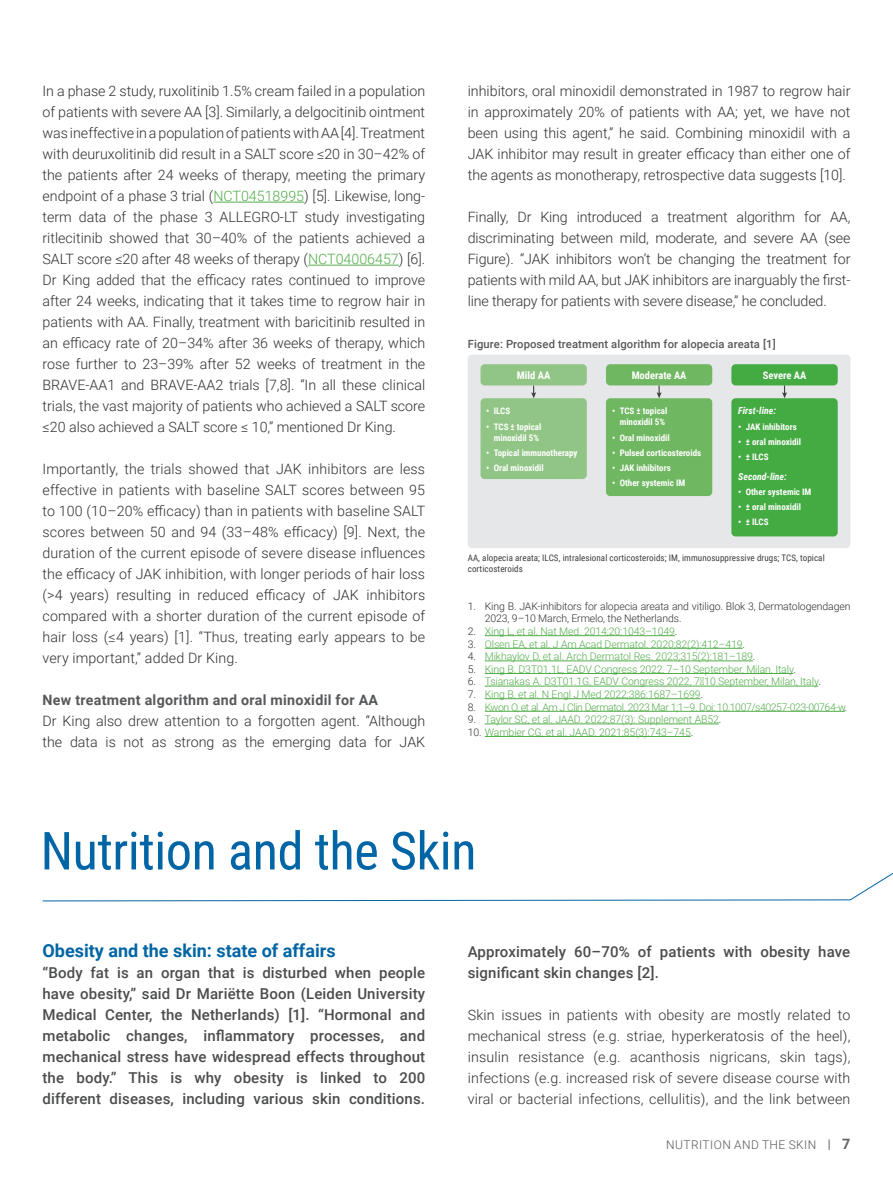
<style>
.page{position:relative;width:893px;height:1191px;background:#fff}
.page>*{position:absolute;margin:0;border:0;box-sizing:border-box;transform-origin:0 0}
._3__Hoofdkop_Blauw{font:52.5px "Roboto Condensed";letter-spacing:-.01em;color:#0065a4}
._3__kop_1_blauw{font:700 18px "Roboto";color:#0065a4}
._3__Intro_grijs{font:500 15px/21px "Roboto";letter-spacing:.01em;color:#4b4c4d;text-align:justify}
.t1{font:300 14.25px/21px "Roboto";color:#312f30;text-align:justify}
._3__kop_2_grijs{font:700 14.25px "Roboto";letter-spacing:.02em;color:#57585a}
.t2{font:700 14.25px "Roboto";color:#616164}
._8__paginaëring_teks{font:300 12px "Roboto";letter-spacing:.035em;color:#57585a}
._3__bijschrift{font:500 11.25px "Roboto";letter-spacing:.01em;color:#57585a}
._7__REFERENCES{font:300 10.5px "Roboto";letter-spacing:-.01em;color:#51ad49}
._7__REFERENCES-2{font:300 10.5px/12.6px "Roboto";letter-spacing:-.01em;color:#312f30}
._7__REFERENCES-3{font:300 10.5px "Roboto";letter-spacing:-.04em;color:#51ad49}
.t3{font:700 10.5px "Roboto Condensed";color:#fff}
.t4{font:italic 700 9.75px "Roboto Condensed";color:#fff}
.t5{font:700 9px/10.8px "Roboto Condensed";color:#fff;text-align:center}
._3__Onderschrift{font:9px/10.8px "Roboto Condensed";letter-spacing:.01em;color:#3e3e3f}
.s1{color:#51ad49}
.s2{color:#312f30}
</style>
<div class="page">
<hr style="left:213px;top:202px;width:91px;height:1px;background:#51ad49">
<hr style="left:308px;top:265px;width:91px;height:1px;background:#51ad49">
<hr style="left:485px;top:635px;width:190px;height:1px;background:#51ad49">
<hr style="left:485px;top:648px;width:258px;height:1px;background:#51ad49">
<hr style="left:485px;top:660px;width:268px;height:1px;background:#51ad49">
<hr style="left:485px;top:673px;width:308px;height:1px;background:#51ad49">
<hr style="left:485px;top:686px;width:333px;height:1px;background:#51ad49">
<hr style="left:485px;top:698px;width:215px;height:1px;background:#51ad49">
<hr style="left:485px;top:711px;width:360px;height:1px;background:#51ad49">
<hr style="left:485px;top:723px;width:234px;height:1px;background:#51ad49">
<hr style="left:485px;top:736px;width:206px;height:1px;background:#51ad49">
<div style="left:468px;top:355px;width:382px;height:193px;background:#e6e7e9;border-radius:4px"></div>
<svg style="left:531px;top:385px;width:5px;height:13px"></svg>
<svg style="left:657px;top:385px;width:5px;height:13px"></svg>
<svg style="left:782px;top:385px;width:5px;height:13px"></svg>
<div style="left:480px;top:398px;width:107px;height:81px;background:#91c585;border-radius:4px"></div>
<div style="left:606px;top:398px;width:106px;height:98px;background:#6fb760;border-radius:4px"></div>
<div style="left:731px;top:398px;width:107px;height:138px;background:#44aa42;border-radius:4px"></div>
<div style="left:480px;top:364px;width:107px;height:21px;background:#91c585;border-radius:4px"></div>
<div style="left:606px;top:364px;width:106px;height:21px;background:#6fb760;border-radius:4px"></div>
<div style="left:731px;top:364px;width:107px;height:21px;background:#44aa42;border-radius:4px"></div>
<svg style="left:42px;top:872px;width:851px;height:29px"></svg>
<p class="t1" style="left:43px;top:80px;width:384px">In a phase 2 study, ruxolitinib 1.5% cream failed in a population of patients with severe AA [3]. Similarly, a delgocitinib ointment was ineffective in a population of patients with AA [4]. Treatment with deuruxolitinib did result in a SALT score ≤20 in 30–42% of the patients after 24 weeks of therapy, meeting the primary endpoint of a phase 3 trial (<span class="s1">NCT04518995</span>) [5]. Likewise, long&shy;term data of the phase 3 ALLEGRO-LT study investigating ritlecitinib showed that 30–40% of the patients achieved a SALT score ≤20 after 48 weeks of therapy (<span class="s1">NCT04006457</span>) [6].<br>Dr King added that the efficacy rates continued to improve after 24 weeks, indicating that it takes time to regrow hair in patients with AA. Finally, treatment with baricitinib resulted in an efficacy rate of 20–34% after 36 weeks of therapy, which rose further to 23–39% after 52 weeks of treatment in the BRAVE-AA1 and BRAVE-AA2 trials [7,8]. “In all these clinical trials, the vast majority of patients who achieved a SALT score ≤20 also achieved a SALT score ≤ 10,” mentioned Dr King.</p>
<p class="t1" style="left:43px;top:458px;width:384px">Importantly, the trials showed that JAK inhibitors are less effective in patients with baseline SALT scores between 95 to 100 (10–20% efficacy) than in patients with baseline SALT scores between 50 and 94 (33–48% efficacy) [9]. Next, the duration of the current episode of severe disease influences the efficacy of JAK inhibition, with longer periods of hair loss (&gt;4 years) resulting in reduced efficacy of JAK inhibitors compared with a shorter duration of the current episode of hair loss (≤4 years) [1]. “Thus, treating early appears to be very important,” added Dr King.</p>
<p class="_3__kop_2_grijs" style="left:43px;top:690px;width:337px">New treatment algorithm and oral minoxidil for AA</p>
<p class="t1" style="left:43px;top:710px;width:384px">Dr King also drew attention to a forgotten agent. “Although the data is not as strong as the emerging data for JAK</p>
<p class="t1" style="left:468px;top:80px;width:384px">inhibitors, oral minoxidil demonstrated in 1987 to regrow hair in approximately 20% of patients with AA; yet, we have not been using this agent,” he said. Combining minoxidil with a JAK inhibitor may result in greater efficacy than either one of the agents as monotherapy, retrospective data suggests [10].</p>
<p class="t1" style="left:468px;top:206px;width:384px">Finally, Dr King introduced a treatment algorithm for AA, discriminating between mild, moderate, and severe AA (see Figure). “JAK inhibitors won’t be changing the treatment for patients with mild AA, but JAK inhibitors are inarguably the first&shy;line therapy for patients with severe disease,” he concluded.</p>
<p class="_3__bijschrift" style="left:468px;top:336px;width:310px">Figure: Proposed treatment algorithm for alopecia areata [1]</p>
<p class="t3" style="left:517px;top:368px;width:35px">Mild AA</p>
<p class="t5" style="left:486px;top:405px;width:25px">• ILCS</p>
<p class="t5" style="left:486px;top:421px;width:57px">• TCS ± topical minoxidil 5%</p>
<p class="t5" style="left:486px;top:447px;width:93px">• Topical immunotherapy</p>
<p class="t5" style="left:486px;top:462px;width:59px">• Oral minoxidil</p>
<p class="t3" style="left:632px;top:368px;width:56px">Moderate AA</p>
<p class="t5" style="left:612px;top:405px;width:57px">• TCS ± topical minoxidil 5%</p>
<p class="t5" style="left:612px;top:431px;width:59px">• Oral minoxidil</p>
<p class="t5" style="left:612px;top:447px;width:90px">• Pulsed corticosteroids</p>
<p class="t5" style="left:612px;top:462px;width:60px">• JAK inhibitors</p>
<p class="t5" style="left:612px;top:477px;width:75px">• Other systemic IM</p>
<p class="t3" style="left:763px;top:368px;width:45px">Severe AA</p>
<p class="t4" style="left:738px;top:404px;width:39px">First-line:</p>
<p class="t5" style="left:738px;top:421px;width:60px">• JAK inhibitors</p>
<p class="t5" style="left:738px;top:436px;width:64px">• ± oral minoxidil</p>
<p class="t5" style="left:738px;top:451px;width:32px">• ± ILCS</p>
<p class="t4" style="left:738px;top:469px;width:50px">Second-line:</p>
<p class="t5" style="left:738px;top:486px;width:75px">• Other systemic IM</p>
<p class="t5" style="left:738px;top:501px;width:64px">• ± oral minoxidil</p>
<p class="t5" style="left:738px;top:516px;width:32px">• ± ILCS</p>
<p class="_3__Onderschrift" style="left:468px;top:552px;width:358px">AA, alopecia areata; ILCS, intralesional corticosteroids; IM, immunosuppressive drugs; TCS, topical corticosteroids</p>
<p class="_7__REFERENCES-2" style="left:485px;top:599px;width:367px;text-indent:-17px">1. King B. JAK-inhibitors for alopecia areata and vitiligo. Blok 3, Dermatologendagen<br>2023, 9–10 March, Ermelo, the Netherlands.</p>
<p class="_7__REFERENCES" style="left:468px;top:624px;width:211px"><span class="s2">2.</span> Xing L, et al. Nat Med. 2014;20:1043–1049<span class="s2">.</span></p>
<p class="_7__REFERENCES" style="left:468px;top:636px;width:279px"><span class="s2">3.</span> Olsen EA, et al. J Am Acad Dermatol. 2020;82(2):412–419<span class="s2">.</span></p>
<p class="_7__REFERENCES" style="left:468px;top:649px;width:289px"><span class="s2">4.</span> Mikhaylov D, et al. Arch Dermatol Res. 2023;315(2):181–189<span class="s2">.</span></p>
<p class="_7__REFERENCES" style="left:468px;top:661px;width:330px"><span class="s2">5.</span> King B. D3T01.1L, EADV Congress 2022, 7–10 September, Milan, Italy<span class="s2">.</span></p>
<p class="_7__REFERENCES" style="left:468px;top:674px;width:355px"><span class="s2">6.</span> Tsianakas A. D3T01.1G, EADV Congress 2022, 7‒10 September, Milan, Italy<span class="s2">.</span></p>
<p class="_7__REFERENCES" style="left:468px;top:687px;width:237px"><span class="s2">7.</span> King B, et al. N Engl J Med 2022;386:1687–1699<span class="s2">.</span></p>
<p class="_7__REFERENCES-3" style="left:468px;top:699px;width:381px"><span class="s2">8.</span> Kwon O, et al. Am J Clin Dermatol. 2023 Mar 1;1–9. Doi: 10.1007/s40257-023-00764-w<span class="s2">.</span></p>
<p class="_7__REFERENCES" style="left:468px;top:712px;width:255px"><span class="s2">9.</span> Taylor SC, et al. JAAD. 2022;87(3): Supplement AB52<span class="s2">.</span></p>
<p class="_7__REFERENCES" style="left:468px;top:724px;width:227px"><span class="s2">10.</span> Wambier CG, et al. JAAD. 2021;85(3):743–745<span class="s2">.</span></p>
<p class="_3__Hoofdkop_Blauw" style="left:41px;top:814px;width:437px">Nutrition and the Skin</p>
<p class="_3__kop_1_blauw" style="left:43px;top:938px;width:295px">Obesity and the skin: state of affairs</p>
<p class="_3__Intro_grijs" style="left:43px;top:962px;width:384px">“Body fat is an organ that is disturbed when people have obesity,” said Dr Mariëtte Boon (Leiden University Medical Center, the Netherlands) [1]. “Hormonal and metabolic changes, inflammatory processes, and mechanical stress have widespread effects throughout the body.” This is why obesity is linked to 200 different diseases, including various skin conditions.</p>
<p class="_3__Intro_grijs" style="left:468px;top:941px;width:384px">Approximately 60–70% of patients with obesity have significant skin changes [2].</p>
<p class="t1" style="left:468px;top:1004px;width:384px">Skin issues in patients with obesity are mostly related to mechanical stress (e.g. striae, hyperkeratosis of the heel), insulin resistance (e.g. acanthosis nigricans, skin tags), infections (e.g. increased risk of severe disease course with viral or bacterial infections, cellulitis), and the link between</p>
<p class="_8__paginaëring_teks" style="left:666px;top:1136px;width:152px">NUTRITION AND THE SKIN</p>
<p class="t2" style="left:842px;top:1134px;width:10px">7</p>
</div>
